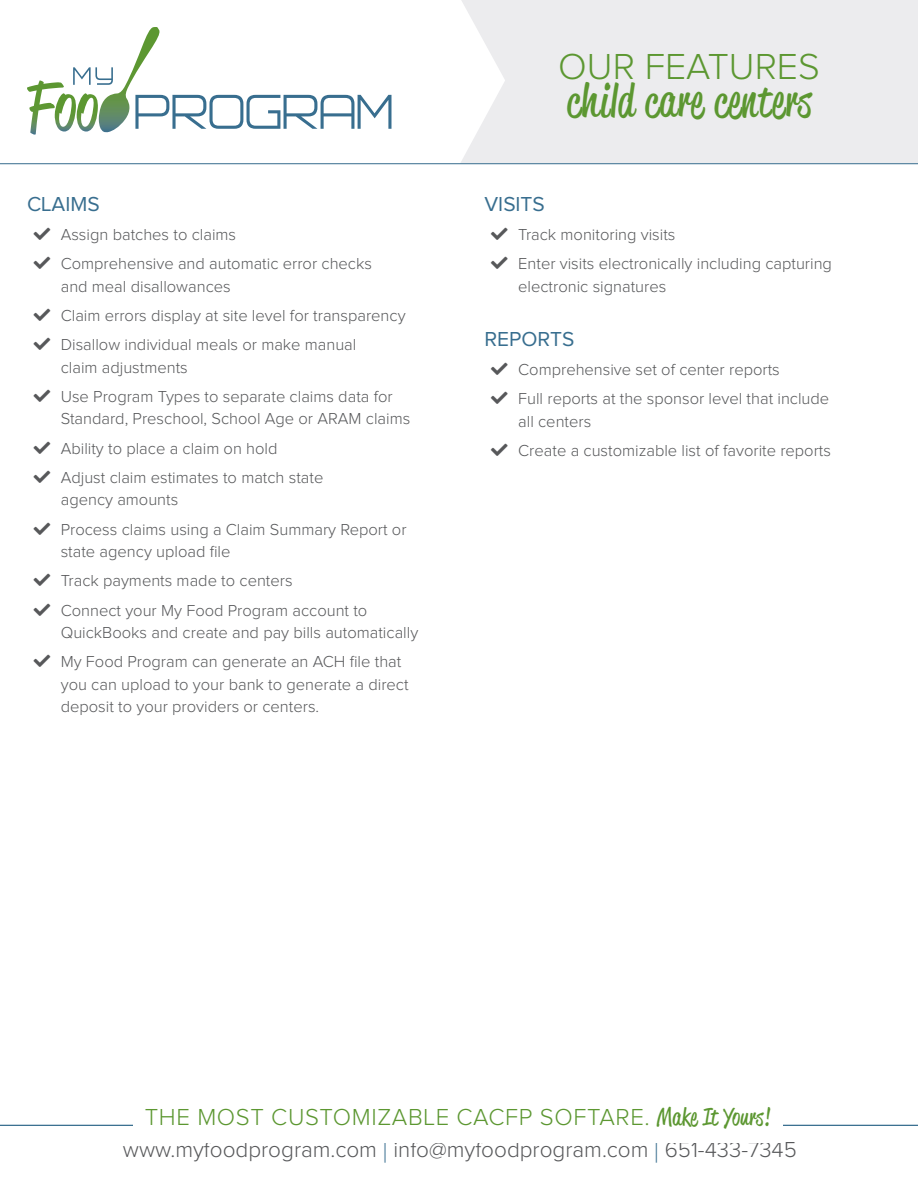
<style>
.page{position:relative;width:918px;height:1188px;background:#fff}
.page>*{position:absolute;margin:0;border:0;box-sizing:border-box;transform-origin:0 0}
.t1{font:45px "Reklame Script Regular DEMO";letter-spacing:.025em;color:#5c9731}
.t2{font:300 37.5px "Proxima Nova";color:#5c9731}
.t3{font:300 24px "Proxima Nova";letter-spacing:.025em;color:#5c9731}
.t4{font:300 22.5px "Proxima Nova";color:#57585a}
.t5{font:21px "Proxima Nova";color:#386e8f}
.t6{font:300 16.5px/22.5px "Proxima Nova";color:#57585a}
.s1{font-family:"Reklame Script";font-weight:400}
.s2{font-size:33.75px;color:#386e8f}
</style>
<div class="page">
<div style="left:0;top:0;width:918px;height:163px;background:#ececee"></div>
<svg style="left:0;top:0;width:505px;height:163px;background:#fdfdfd"></svg>
<svg style="left:27px;top:27px;width:364px;height:108px;background:#e6edea"></svg>
<hr style="left:0;top:163px;width:918px;height:1px;background:#386e8f">
<hr style="left:0;top:1125px;width:918px;height:1px;background:#386e8f">
<div style="left:133px;top:1106px;width:649px;height:37px;background:#fff"></div>
<p class="t5" style="left:27px;top:194px;width:74px">CLAIMS</p>
<p class="t6" style="left:61px;top:224px;width:177px">Assign batches to claims</p>
<p class="t6" style="left:61px;top:253px;width:313px">Comprehensive and automatic error checks and meal disallowances</p>
<p class="t6" style="left:61px;top:305px;width:346px">Claim errors display at site level for transparency</p>
<p class="t6" style="left:61px;top:334px;width:297px">Disallow individual meals or make manual claim adjustments</p>
<p class="t6" style="left:61px;top:386px;width:351px">Use Program Types to separate claims data for<br>Standard, Preschool, School Age or ARAM claims</p>
<p class="t6" style="left:61px;top:438px;width:218px">Ability to place a claim on hold</p>
<p class="t6" style="left:61px;top:467px;width:264px">Adjust claim estimates to match state agency amounts</p>
<p class="t6" style="left:61px;top:519px;width:347px">Process claims using a Claim Summary Report or state agency upload file</p>
<p class="t6" style="left:61px;top:570px;width:233px">Track payments made to centers</p>
<p class="t6" style="left:61px;top:600px;width:359px">Connect your My Food Program account to<br>QuickBooks and create and pay bills automatically</p>
<p class="t6" style="left:61px;top:651px;width:349px">My Food Program can generate an ACH file that you can upload to your bank to generate a direct deposit to your providers or centers.</p>
<p class="t2" style="left:558px;top:49px;width:263px">OUR FEATURES</p>
<p class="t1" style="left:567px;top:82px;width:246px">child care centers</p>
<p class="t5" style="left:484px;top:194px;width:62px">VISITS</p>
<p class="t6" style="left:518px;top:224px;width:159px">Track monitoring visits</p>
<p class="t6" style="left:518px;top:253px;width:315px">Enter visits electronically including capturing electronic signatures</p>
<p class="t5" style="left:484px;top:329px;width:91px">REPORTS</p>
<p class="t6" style="left:518px;top:359px;width:263px">Comprehensive set of center reports</p>
<p class="t6" style="left:518px;top:388px;width:313px">Full reports at the sponsor level that include all centers</p>
<p class="t6" style="left:518px;top:440px;width:314px">Create a customizable list of favorite reports</p>
<p class="t3" style="left:145px;top:1106px;width:627px">THE MOST CUSTOMIZABLE CACFP SOFTARE. <span class="s1">Make It Yours!</span></p>
<p class="t4" style="left:123px;top:1140px;width:675px">www.myfoodprogram.com <span class="s2">|</span> info@myfoodprogram.com <span class="s2">|</span> 651-433-7345</p>
</div>
